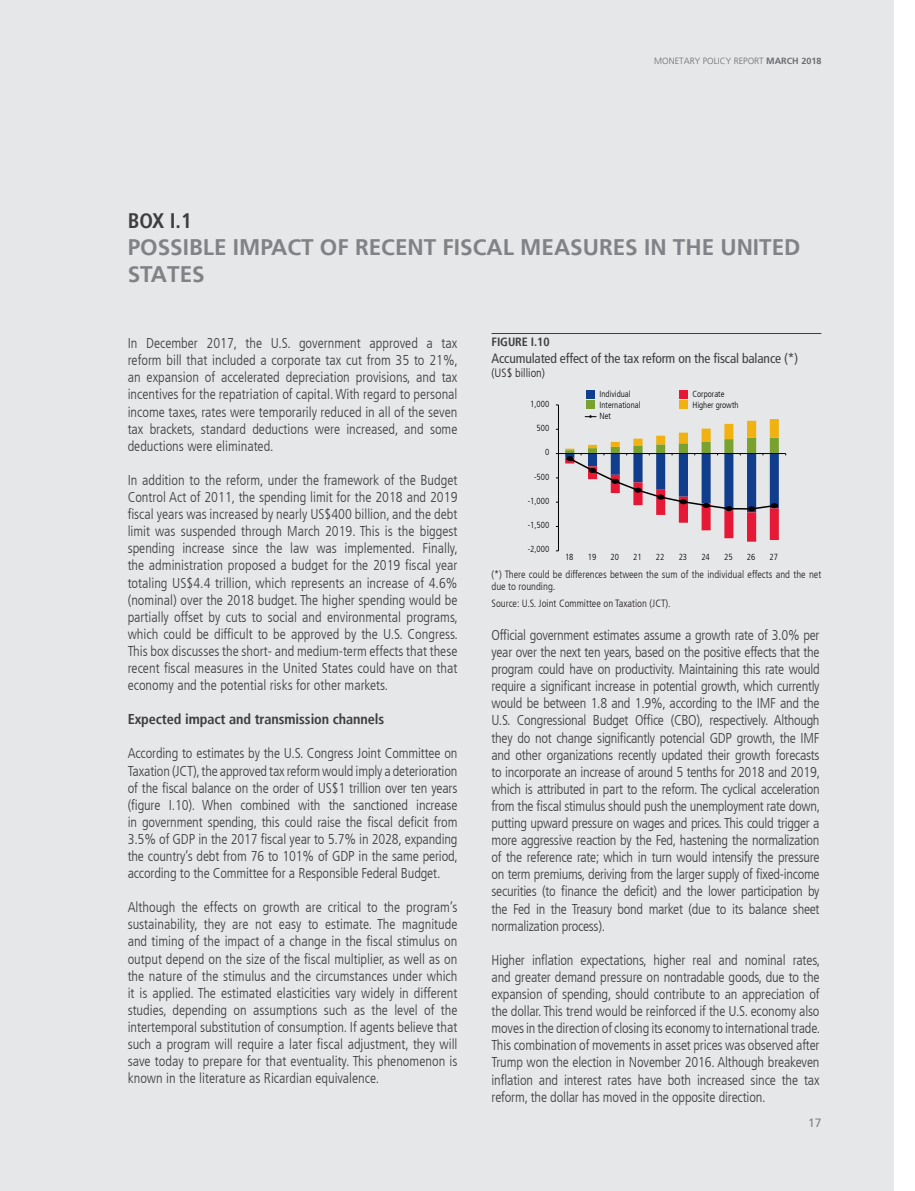
<style>
.page{position:relative;width:915px;height:1191px;background:#fff}
.page>*{position:absolute;margin:0;border:0;box-sizing:border-box;transform-origin:0 0}
.Titulo_rec{font:700 22.5px/27px "Frutiger LT";color:#808285}
.Recuadro{font:700 condensed 21px "Frutiger LT";color:#3e3e3f}
.Texto_rec{font:300 condensed 14.25px/17.1px "Frutiger LT";letter-spacing:-.01em;color:#3e3e3f;text-align:justify}
.subtitulos_negritas{font:700 condensed 14.25px "Frutiger LT";letter-spacing:-.005em;color:#3e3e3f}
.Titulo_Gráfico_o_tab{font:condensed 13.5px "Frutiger LT";letter-spacing:-.01em;color:#3e3e3f}
.Titulo_Gráfico_o_tab-2{font:300 condensed 12px "Frutiger LT";color:#231f20}
.Gráfico_Y_Tabla{font:700 condensed 12px "Frutiger LT";letter-spacing:-.005em;color:#3e3e3f}
.t1{font:12px "Frutiger LT";color:#808285}
.Leyenda_grafico_y_ta{font:300 condensed 10.5px/12.6px "Frutiger LT";color:#231f20}
.t2{font:300 9px "Frutiger LT";color:#6c6d70}
.t3{font:300 condensed 8.85px "Frutiger LT";color:#000001}
.s1{font-weight:700}
</style>
<div class="page">
<div style="left:0;top:0;width:893px;height:1191px;background:#e6e7e9"></div>
<hr style="left:491px;top:333px;width:330px;height:1px;background:#3e3e3f">
<hr style="left:558px;top:405px;width:1px;height:146px;background:#000001">
<hr style="left:558px;top:453px;width:227px;height:1px;background:#000001">
<svg style="left:565px;top:415px;width:213px;height:126px"></svg>
<div style="left:586px;top:390px;width:8px;height:9px;background:#103d8c"></div>
<div style="left:586px;top:401px;width:8px;height:8px;background:#78a22d"></div>
<div style="left:679px;top:390px;width:8px;height:9px;background:#e51836"></div>
<div style="left:679px;top:401px;width:8px;height:8px;background:#efb211"></div>
<p class="t2" style="left:654px;top:56px;width:169px">MONETARY POLICY REPORT <span class="s1">MARCH 2018</span></p>
<p class="Recuadro" style="left:128px;top:209px;width:66px">BOX I.1</p>
<p class="Titulo_rec" style="left:128px;top:234px;width:674px">POSSIBLE IMPACT OF RECENT FISCAL MEASURES IN THE UNITED<br>STATES</p>
<p class="Texto_rec" style="left:128px;top:335px;width:332px">In December 2017, the U.S. government approved a tax reform bill that included a corporate tax cut from 35 to 21%, an expansion of accelerated depreciation provisions, and tax incentives for the repatriation of capital. With regard to personal income taxes, rates were temporarily reduced in all of the seven tax brackets, standard deductions were increased, and some deductions were eliminated.</p>
<p class="Texto_rec" style="left:128px;top:471px;width:332px">In addition to the reform, under the framework of the Budget Control Act of 2011, the spending limit for the 2018 and 2019 fiscal years was increased by nearly US$400 billion, and the debt limit was suspended through March 2019. This is the biggest spending increase since the law was implemented. Finally, the administration proposed a budget for the 2019 fiscal year totaling US$4.4 trillion, which represents an increase of 4.6% (nominal) over the 2018 budget. The higher spending would be partially offset by cuts to social and environmental programs, which could be difficult to be approved by the U.S. Congress.<br>This box discusses the short- and medium-term effects that these recent fiscal measures in the United States could have on that economy and the potential risks for other markets.</p>
<p class="subtitulos_negritas" style="left:128px;top:711px;width:258px">Expected impact and transmission channels</p>
<p class="Texto_rec" style="left:128px;top:745px;width:332px">According to estimates by the U.S. Congress Joint Committee on Taxation (JCT), the approved tax reform would imply a deterioration of the fiscal balance on the order of US$1 trillion over ten years (figure I.10). When combined with the sanctioned increase in government spending, this could raise the fiscal deficit from 3.5% of GDP in the 2017 fiscal year to 5.7% in 2028, expanding the country’s debt from 76 to 101% of GDP in the same period, according to the Committee for a Responsible Federal Budget.</p>
<p class="Texto_rec" style="left:128px;top:899px;width:331px">Although the effects on growth are critical to the program’s sustainability, they are not easy to estimate. The magnitude and timing of the impact of a change in the fiscal stimulus on output depend on the size of the fiscal multiplier, as well as on the nature of the stimulus and the circumstances under which it is applied. The estimated elasticities vary widely in different studies, depending on assumptions such as the level of the intertemporal substitution of consumption. If agents believe that such a program will require a later fiscal adjustment, they will save today to prepare for that eventuality. This phenomenon is known in the literature as Ricardian equivalence.</p>
<p class="Gráfico_Y_Tabla" style="left:491px;top:335px;width:60px">FIGURE I.10</p>
<p class="Titulo_Gráfico_o_tab" style="left:491px;top:350px;width:308px">Accumulated effect of the tax reform on the fiscal balance (*)</p>
<p class="Titulo_Gráfico_o_tab-2" style="left:491px;top:366px;width:55px">(US$ billion)</p>
<p class="t3" style="left:530px;top:398px;width:20px">1,000</p>
<p class="t3" style="left:536px;top:423px;width:14px">500</p>
<p class="t3" style="left:545px;top:447px;width:6px">0</p>
<p class="t3" style="left:534px;top:471px;width:17px">-500</p>
<p class="t3" style="left:527px;top:496px;width:23px">-1,000</p>
<p class="t3" style="left:527px;top:520px;width:23px">-1,500</p>
<p class="t3" style="left:527px;top:544px;width:23px">-2,000</p>
<p class="t3" style="left:599px;top:389px;width:33px">Individual</p>
<p class="t3" style="left:692px;top:389px;width:34px">Corporate</p>
<p class="t3" style="left:599px;top:400px;width:42px">International</p>
<p class="t3" style="left:692px;top:400px;width:48px">Higher growth</p>
<p class="t3" style="left:599px;top:411px;width:13px">Net</p>
<p class="t3" style="left:565px;top:551px;width:10px">18</p>
<p class="t3" style="left:587px;top:551px;width:10px">19</p>
<p class="t3" style="left:610px;top:551px;width:10px">20</p>
<p class="t3" style="left:633px;top:551px;width:10px">21</p>
<p class="t3" style="left:655px;top:551px;width:10px">22</p>
<p class="t3" style="left:678px;top:551px;width:10px">23</p>
<p class="t3" style="left:701px;top:551px;width:10px">24</p>
<p class="t3" style="left:723px;top:551px;width:10px">25</p>
<p class="t3" style="left:746px;top:551px;width:10px">26</p>
<p class="t3" style="left:769px;top:551px;width:10px">27</p>
<p class="Leyenda_grafico_y_ta" style="left:491px;top:568px;width:331px">(*) There could be differences between the sum of the individual effects and the net due to rounding.</p>
<p class="Leyenda_grafico_y_ta" style="left:491px;top:597px;width:181px">Source: U.S. Joint Committee on Taxation (JCT).</p>
<p class="Texto_rec" style="left:491px;top:626px;width:330px">Official government estimates assume a growth rate of 3.0% per year over the next ten years, based on the positive effects that the program could have on productivity. Maintaining this rate would require a significant increase in potential growth, which currently would be between 1.8 and 1.9%, according to the IMF and the U.S. Congressional Budget Office (CBO), respectively. Although they do not change significantly potencial GDP growth, the IMF and other organizations recently updated their growth forecasts to incorporate an increase of around 5 tenths for 2018 and 2019, which is attributed in part to the reform. The cyclical acceleration from the fiscal stimulus should push the unemployment rate down, putting upward pressure on wages and prices. This could trigger a more aggressive reaction by the Fed, hastening the normalization of the reference rate; which in turn would intensify the pressure on term premiums, deriving from the larger supply of fixed-income securities (to finance the deficit) and the lower participation by the Fed in the Treasury bond market (due to its balance sheet normalization process).</p>
<p class="Texto_rec" style="left:491px;top:951px;width:330px">Higher inflation expectations, higher real and nominal rates, and greater demand pressure on nontradable goods, due to the expansion of spending, should contribute to an appreciation of the dollar. This trend would be reinforced if the U.S. economy also moves in the direction of closing its economy to international trade.<br>This combination of movements in asset prices was observed after Trump won the election in November 2016. Although breakeven inflation and interest rates have both increased since the tax reform, the dollar has moved in the opposite direction.</p>
<p class="t1" style="left:807px;top:1116px;width:15px">17</p>
</div>
